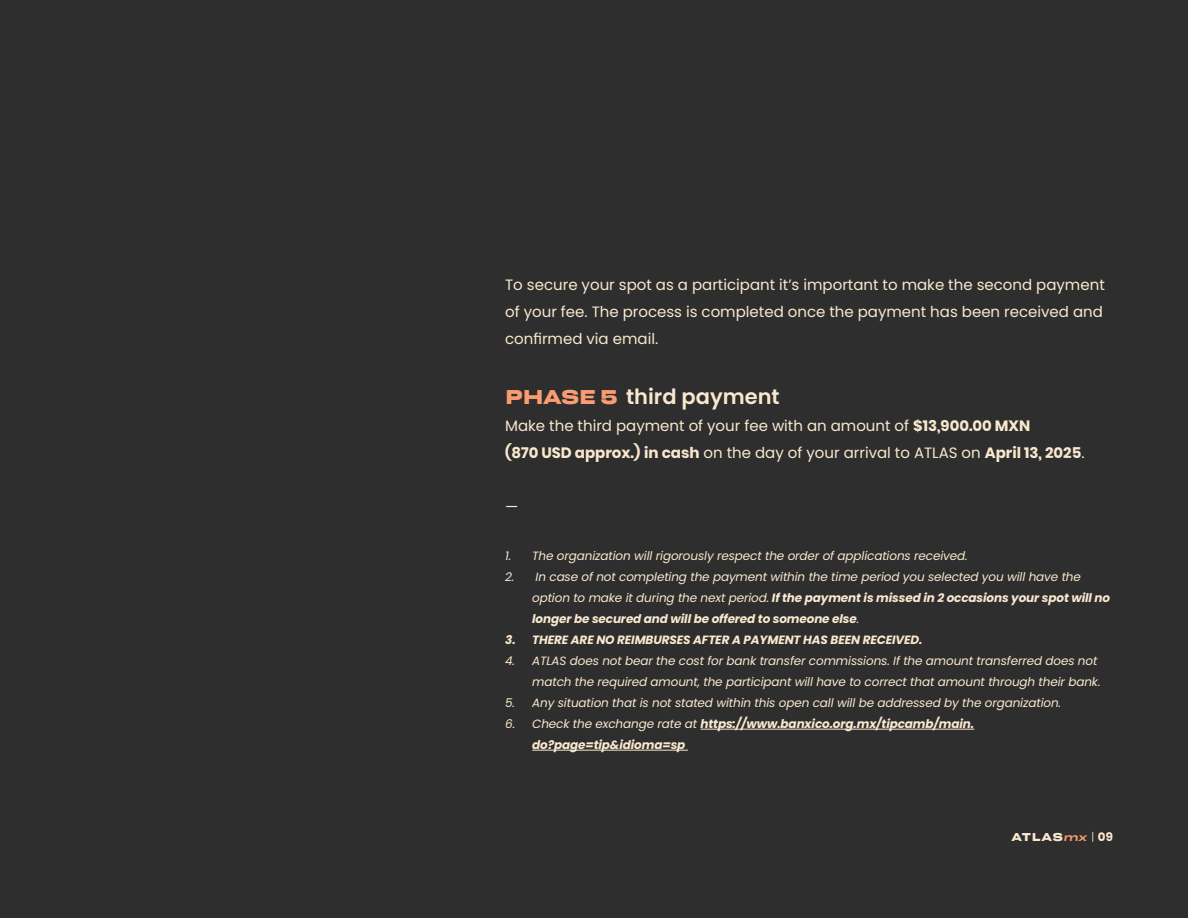
<style>
.page{position:relative;width:1188px;height:918px;background:#2e2e2e}
.page>*{position:absolute;margin:0;border:0;box-sizing:border-box;transform-origin:0 0}
.t1{font:600 21px "Poppins";color:#f9e8ce}
.t2{font:15px/27px "Poppins";color:#f9e8ce}
.t3{font:italic 12px/21px "Poppins";letter-spacing:-.01em;color:#f9e8ce}
.t4{font:italic 700 12px/21px "Poppins";letter-spacing:-.01em;color:#f9e8ce}
.t5{font:12px "Resolve Extrabold Wd";letter-spacing:.065em;color:#f9e8ce}
.s1{font-family:"Resolve Extrabold Wd";font-weight:400;color:#f99c71}
.s2{font-weight:700}
.s3{font-weight:400}
.s4{font-family:"Resolve Medium Wd Ita";color:#f99c71}
.s5{font-family:"Resolve Light Wd"}
.s6{font-family:"Poppins";font-weight:700}
</style>
<div class="page">
<hr style="left:701px;top:729px;width:273px;height:1px;background:#f9e8ce">
<hr style="left:532px;top:750px;width:156px;height:1px;background:#f9e8ce">
<p class="t2" style="left:505px;top:272px;width:601px">To secure your spot as a participant it’s important to make the second payment of your fee. The process is completed once the payment has been received and confirmed via email.</p>
<h1 class="t1" style="left:505px;top:385px;width:276px"><span class="s1">PHASE 5</span> third payment</h1>
<p class="t2" style="left:505px;top:413px;width:581px">Make the third payment of your fee with an amount of <span class="s2">$13,900.00 MXN<br>(870 USD approx.) in cash</span> on the day of your arrival to ATLAS on <span class="s2">April 13, 2025</span>.</p>
<p class="t2" style="left:505px;top:494px;width:15px">—</p>
<p class="t3" style="left:505px;top:546px;width:464px">1. The organization will rigorously respect the order of applications received.</p>
<p class="t3" style="left:532px;top:567px;width:580px;text-indent:-27px">2. In case of not completing the payment within the time period you selected you will have the option to make it during the next period. <span class="s2">If the payment is missed in 2 occasions your spot will no longer be secured and will be offered to someone else</span>.</p>
<p class="t4" style="left:505px;top:630px;width:419px">3. THERE ARE NO REIMBURSES AFTER A PAYMENT HAS BEEN RECEIVED.</p>
<p class="t3" style="left:505px;top:651px;width:597px;text-align:right">4. ATLAS does not bear the cost for bank transfer commissions. If the amount transferred does not match the required amount, the participant will have to correct that amount through their bank.</p>
<p class="t3" style="left:505px;top:693px;width:557px">5. Any situation that is not stated within this open call will be addressed by the organization.</p>
<p class="t4" style="left:532px;top:714px;width:444px;text-indent:-27px"><span class="s3">6. Check the exchange rate at</span> https://www.banxico.org.mx/tipcamb/main. do?page=tip&amp;idioma=sp</p>
<p class="t5" style="left:1011px;top:829px;width:103px">ATLAS<span class="s4">mx</span> <span class="s5">|</span> <span class="s6">09</span></p>
</div>
